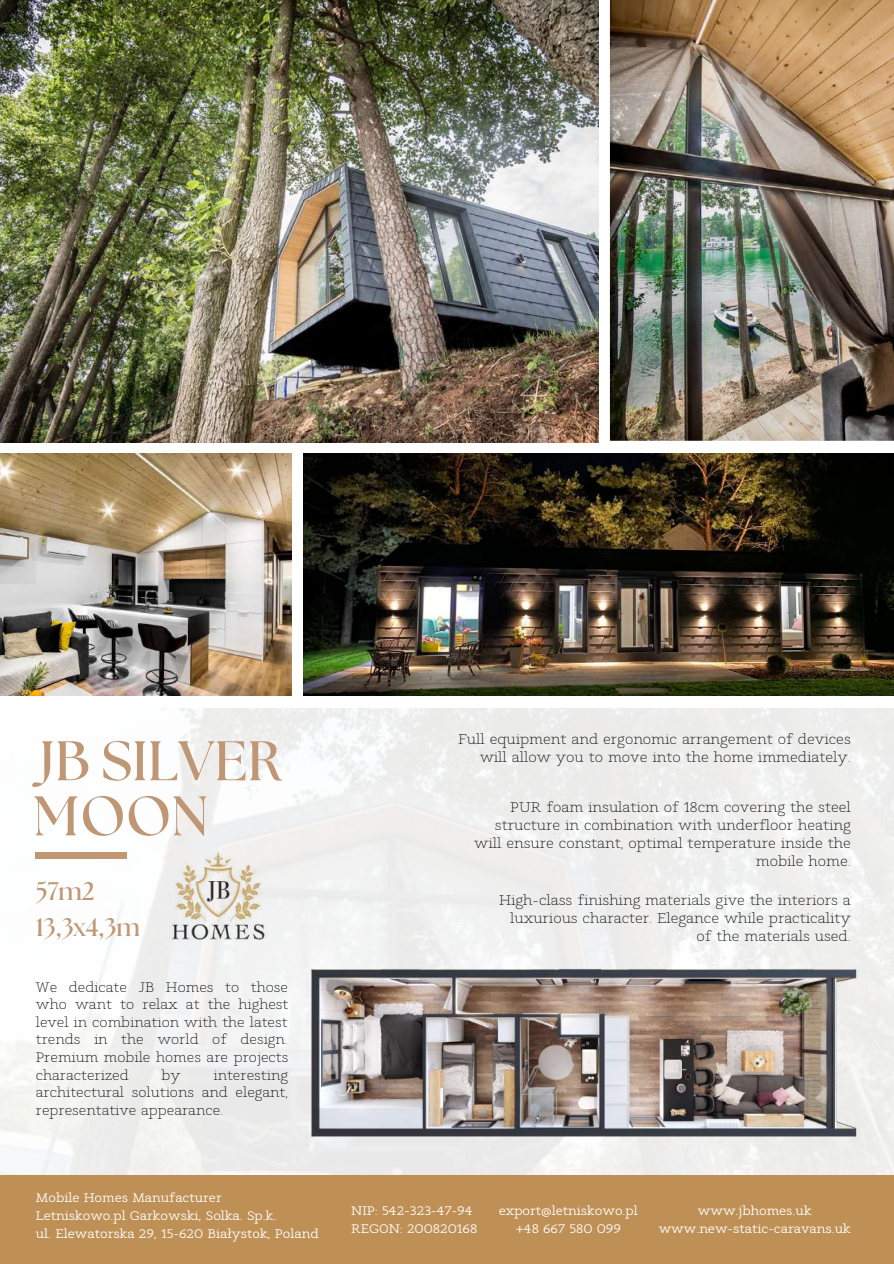
<style>
.page{position:relative;width:894px;height:1264px;background:#fff}
.page>*{position:absolute;margin:0;border:0;box-sizing:border-box;transform-origin:0 0}
.t1{font:700 55.65px/55.1px "The Seasons";color:#bf9775}
.t2{font:700 25.35px/35.7px "The Seasons";color:#bf9775}
.t3{font:200 13.5px/18px "Sean Slab";color:#000;text-align:right}
.t4{font:200 13.2px/17.5px "Sean Slab";color:#000;text-align:justify}
.t5{font:12px/18px "Sean Slab";color:#fff}
</style>
<div class="page">
<img style="left:0;top:0;width:598px;height:442px">
<img style="left:0;top:453px;width:292px;height:243px">
<img style="left:303px;top:453px;width:590px;height:243px">
<div style="left:0;top:1175px;width:893px;height:88px;background:#bf9056"></div>
<img style="left:609px;top:0;width:284px;height:441px">
<div style="left:36px;top:852px;width:91px;height:7px;background:#bf9775"></div>
<img style="left:302px;top:946px;width:583px;height:206px">
<img style="left:169px;top:846px;width:98px;height:96px">
<h1 class="t1" style="left:34px;top:736px;width:250px">JB SILVER<br>MOON</h1>
<p class="t3" style="left:458px;top:732px;width:394px">Full equipment and ergonomic arrangement of devices will allow you to move into the home immediately.</p>
<p class="t3" style="left:474px;top:800px;width:378px">PUR foam insulation of 18cm covering the steel structure in combination with underfloor heating will ensure constant, optimal temperature inside the mobile home.</p>
<p class="t3" style="left:499px;top:893px;width:353px">High-class finishing materials give the interiors a luxurious character. Elegance while practicality of the materials used.</p>
<h2 class="t2" style="left:36px;top:874px;width:105px">57m2<br>13,3x4,3m</h2>
<p class="t4" style="left:36px;top:980px;width:254px">We dedicate JB Homes to those who want to relax at the highest level in combination with the latest trends in the world of design.<br>Premium mobile homes are projects characterized</p>
<p class="t4" style="left:161px;top:1068px;width:21px">by</p>
<p class="t4" style="left:36px;top:1068px;width:254px;text-indent:177px">interesting architectural solutions and elegant, representative appearance.</p>
<p class="t5" style="left:36px;top:1190px;width:284px">Mobile Homes Manufacturer<br>Letniskowo.pl Garkowski, Solka. Sp.k.<br>ul. Elewatorska 29, 15-620 Białystok, Poland</p>
<p class="t5" style="left:351px;top:1203px;width:127px">NIP: 542-323-47-94<br>REGON: 200820168</p>
<p class="t5" style="left:498px;top:1203px;width:141px;text-align:center">export@letniskowo.pl +48 667 580 099</p>
<p class="t5" style="left:658px;top:1203px;width:193px;text-align:center">www.jbhomes.uk www.new-static-caravans.uk</p>
</div>
